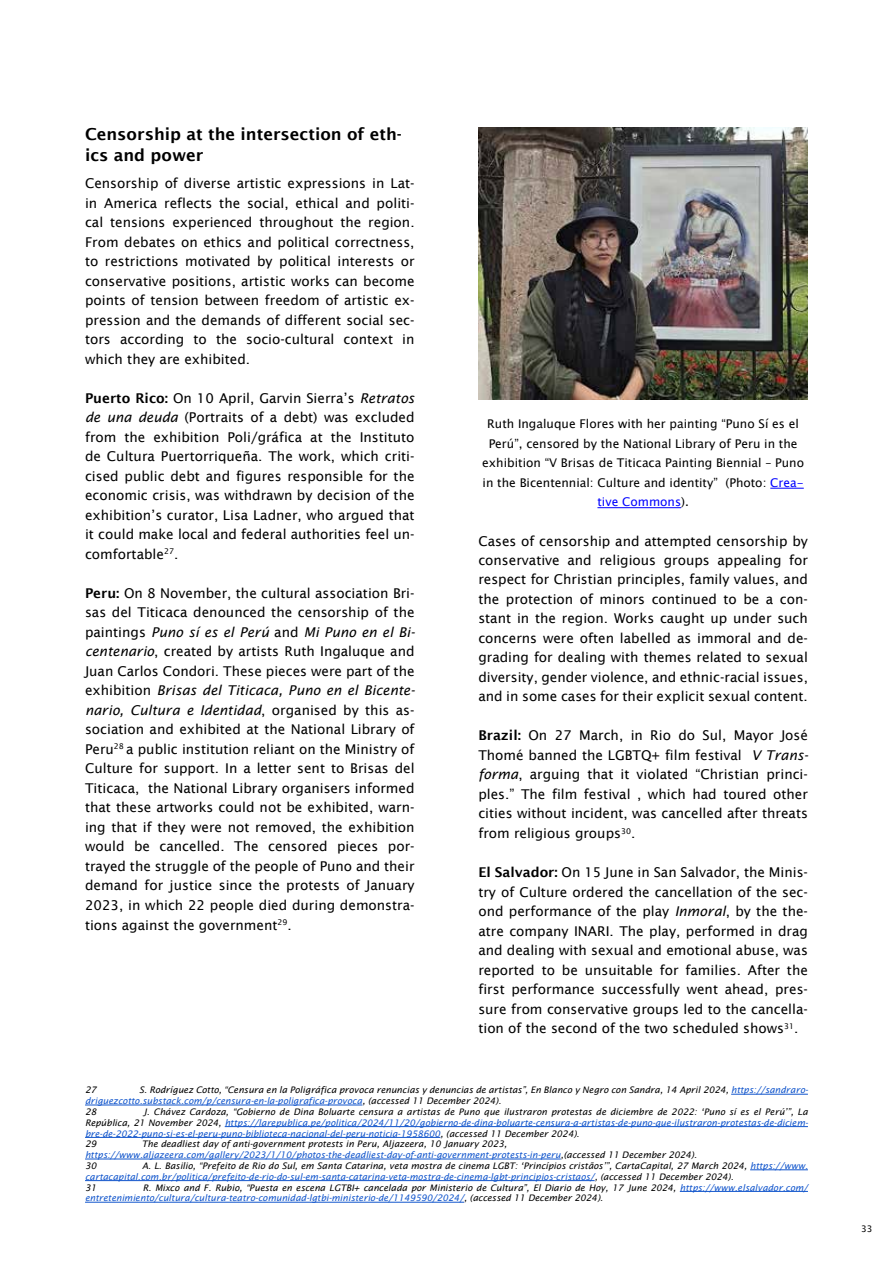
<style>
.page{position:relative;width:893px;height:1263px;background:#fff}
.page>*{position:absolute;margin:0;border:0;box-sizing:border-box;transform-origin:0 0}
.t1{font:600 16.5px/21px "Lucida Sans";color:#000}
.t2{font:13.5px/19.5px "Lucida Sans";color:#000;text-align:justify}
.t3{font:12px/19.5px "Lucida Sans Unicode";color:#000;text-align:center}
.t4{font:italic 9px/10.8px "Lucida Sans";color:#000}
.t5{font:italic 9px/10.8px "Lucida Sans";color:#15c}
.t6{font:9px "Lucida Sans Unicode";color:#000}
.s1{font-weight:600}
.s2{font-style:italic}
.s3{color:#00f}
.s4{color:#15c}
.s5{color:#000}
</style>
<div class="page">
<hr style="left:731px;top:1094px;width:77px;height:1px;background:#15c">
<hr style="left:85px;top:1105px;width:277px;height:1px;background:#15c">
<hr style="left:225px;top:1126px;width:583px;height:1px;background:#15c">
<hr style="left:85px;top:1137px;width:355px;height:1px;background:#15c">
<hr style="left:85px;top:1159px;width:476px;height:1px;background:#15c">
<hr style="left:750px;top:1169px;width:58px;height:1px;background:#15c">
<hr style="left:85px;top:1180px;width:510px;height:1px;background:#15c">
<hr style="left:680px;top:1191px;width:128px;height:1px;background:#15c">
<hr style="left:85px;top:1202px;width:379px;height:1px;background:#15c">
<hr style="left:770px;top:488px;width:34px;height:1px;background:#00f">
<hr style="left:597px;top:507px;width:84px;height:1px;background:#00f">
<img style="left:478px;top:128px;width:330px;height:271px">
<p class="t1" style="left:85px;top:124px;width:318px">Censorship at the intersection of eth&shy;ics and power</p>
<p class="t2" style="left:85px;top:174px;width:331px">Censorship of diverse artistic expressions in Lat&shy;in America reflects the social, ethical and politi&shy;cal tensions experienced throughout the region.<br>From debates on ethics and political correctness, to restrictions motivated by political interests or conservative positions, artistic works can become points of tension between freedom of artistic ex&shy;pression and the demands of different social sec&shy;tors according to the socio-cultural context in which they are exhibited.</p>
<p class="t2" style="left:85px;top:388px;width:331px"><span class="s1">Puerto Rico:</span> On 10 April, Garvin Sierra’s <span class="s2">Retratos de una deuda</span> (Portraits of a debt) was excluded from the exhibition Poli/gráfica at the Instituto de Cultura Puertorriqueña. The work, which criti&shy;cised public debt and figures responsible for the economic crisis, was withdrawn by decision of the exhibition’s curator, Lisa Ladner, who argued that it could make local and federal authorities feel un&shy;comfortable<sup>27</sup>.</p>
<p class="t2" style="left:85px;top:583px;width:331px"><span class="s1">Peru:</span> On 8 November, the cultural association Bri&shy;sas del Titicaca denounced the censorship of the paintings <span class="s2">Puno sí es el Perú</span> and <span class="s2">Mi Puno en el Bi&shy;centenario</span>, created by artists Ruth Ingaluque and Juan Carlos Condori. These pieces were part of the exhibition <span class="s2">Brisas del Titicaca, Puno en el Bicente&shy;nario, Cultura e Identidad</span>, organised by this as&shy;sociation and exhibited at the National Library of Peru<sup>28</sup> a public institution reliant on the Ministry of Culture for support. In a letter sent to Brisas del Titicaca, the National Library organisers informed that these artworks could not be exhibited, warn&shy;ing that if they were not removed, the exhibition would be cancelled. The censored pieces por&shy;trayed the struggle of the people of Puno and their demand for justice since the protests of January 2023, in which 22 people died during demonstra&shy;tions against the government<sup>29</sup>.</p>
<p class="t3" style="left:482px;top:414px;width:323px">Ruth Ingaluque Flores with her painting “Puno Sí es el Perú”, censored by the National Library of Peru in the exhibition “V Brisas de Titicaca Painting Biennial – Puno in the Bicentennial: Culture and identity” (Photo: <span class="s3">Crea&shy;tive Commons</span>).</p>
<p class="t2" style="left:478px;top:531px;width:331px">Cases of censorship and attempted censorship by conservative and religious groups appealing for respect for Christian principles, family values, and the protection of minors continued to be a con&shy;stant in the region. Works caught up under such concerns were often labelled as immoral and de&shy;grading for dealing with themes related to sexual diversity, gender violence, and ethnic-racial issues, and in some cases for their explicit sexual content.</p>
<p class="t2" style="left:478px;top:726px;width:331px"><span class="s1">Brazil:</span> On 27 March, in Rio do Sul, Mayor José Thomé banned the LGBTQ+ film festival <span class="s2">V Trans&shy;forma</span>, arguing that it violated “Christian princi&shy;ples.” The film festival , which had toured other cities without incident, was cancelled after threats from religious groups<sup>30</sup>.</p>
<p class="t2" style="left:478px;top:862px;width:331px"><span class="s1">El Salvador:</span> On 15 June in San Salvador, the Minis&shy;try of Culture ordered the cancellation of the sec&shy;ond performance of the play <span class="s2">Inmoral</span>, by the the&shy;atre company INARI. The play, performed in drag and dealing with sexual and emotional abuse, was reported to be unsuitable for families. After the first performance successfully went ahead, pres&shy;sure from conservative groups led to the cancella&shy;tion of the second of the two scheduled shows<sup>31</sup>.</p>
<p class="t4" style="left:85px;top:1085px;width:725px;text-indent:54px">S. Rodríguez Cotto, “Censura en la Poligráfica provoca renuncias y denuncias de artistas”, En Blanco y Negro con Sandra, 14 April 2024, <span class="s4">https://sandraro&shy;driguezcotto.substack.com/p/censura-en-la-poligrafica-provoca</span>, (accessed 11 December 2024).<br>28</p>
<p class="t4" style="left:85px;top:1085px;width:13px">27</p>
<p class="t5" style="left:85px;top:1106px;width:724px;text-indent:58px"><span class="s5">J. Chávez Cardoza, “Gobierno de Dina Boluarte censura a artistas de Puno que ilustraron protestas de diciembre de 2022: ‘Puno sí es el Perú’”, La República, 21 November 2024,</span> https://larepublica.pe/politica/2024/11/20/gobierno-de-dina-boluarte-censura-a-artistas-de-puno-que-ilustraron-protestas-de-diciem&shy;bre-de-2022-puno-si-es-el-peru-puno-biblioteca-nacional-del-peru-noticia-1958600<span class="s5">, (accessed 11 December 2024).<br>29</span></p>
<p class="t5" style="left:85px;top:1139px;width:613px;text-indent:57px"><span class="s5">The deadliest day of anti-government protests in Peru, Aljazeera, 10 January 2023, </span>https://www.aljazeera.com/gallery/2023/1/10/photos-the-deadliest-day-of-anti-government-protests-in-peru<span class="s5">,(accessed 11 December 2024).<br>30</span></p>
<p class="t4" style="left:85px;top:1160px;width:724px;text-indent:57px">A. L. Basilio, “Prefeito de Rio do Sul, em Santa Catarina, veta mostra de cinema LGBT: ‘Princípios cristãos’”, CartaCapital, 27 March 2024, <span class="s4">https://www. cartacapital.com.br/politica/prefeito-de-rio-do-sul-em-santa-catarina-veta-mostra-de-cinema-lgbt-principios-cristaos/</span>, (accessed 11 December 2024).<br>31</p>
<p class="t4" style="left:85px;top:1182px;width:724px;text-indent:58px">R. Mixco and F. Rubio, “Puesta en escena LGTBI+ cancelada por Ministerio de Cultura”, El Diario de Hoy, 17 June 2024, <span class="s4">https://www.elsalvador.com/ entretenimiento/cultura/cultura-teatro-comunidad-lgtbi-ministerio-de/1149590/2024/</span>, (accessed 11 December 2024).</p>
<p class="t6" style="left:861px;top:1221px;width:13px">33</p>
</div>
